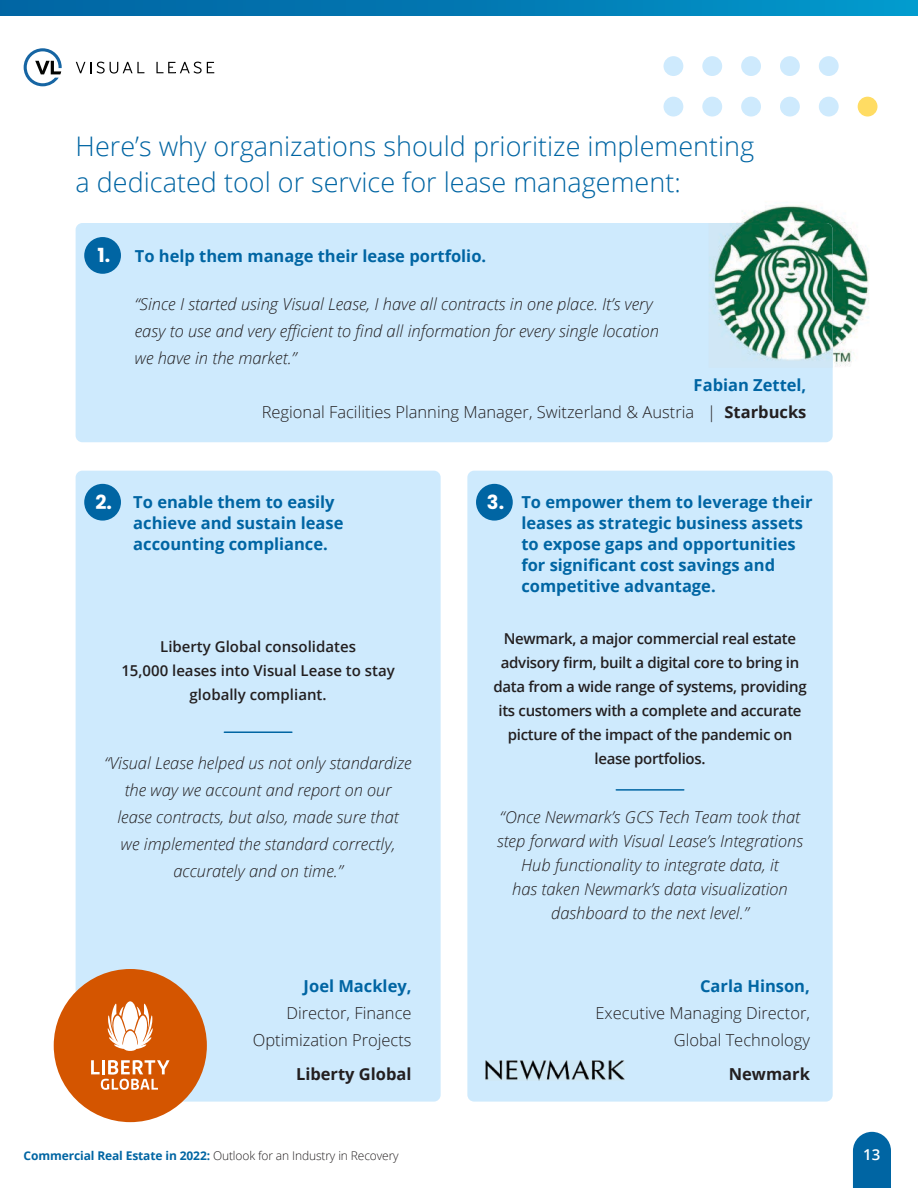
<style>
.page{position:relative;width:918px;height:1188px;background:#fff}
.page>*{position:absolute;margin:0;border:0;box-sizing:border-box;transform-origin:0 0}
.t1{font:300 27px/36px "Open Sans";color:#0065a3}
.t2{font:700 19.5px "Poppins";color:#fff}
.t3{font:italic 300 16.5px/27px "Open Sans";color:#231f20;text-align:center}
.t4{font:700 16.5px/21px "Open Sans";color:#0065a3}
.t5{font:300 16.5px/27px "Open Sans";color:#231f20;text-align:right}
.t6{font:700 16.5px "Open Sans";color:#231f20}
.t7{font:600 15px/24px "Open Sans";letter-spacing:-.02em;color:#231f20;text-align:center}
.t8{font:600 15px/24px "Open Sans";color:#231f20;text-align:center}
.t9{font:600 15px "Open Sans";color:#fff}
.t10{font:300 12px "Open Sans";letter-spacing:-.01em;color:#231f20}
.s1{font-weight:700;color:#0065a3}
.s2{font-weight:700}
</style>
<div class="page">
<svg style="left:76px;top:62px;width:15px;height:11px"></svg>
<svg style="left:97px;top:62px;width:47px;height:12px"></svg>
<svg style="left:156px;top:62px;width:58px;height:12px"></svg>
<svg style="left:24px;top:48px;width:38px;height:38px"></svg>
<svg style="left:0;top:0;width:918px;height:15px;background:#017bb4"></svg>
<svg style="left:853px;top:1132px;width:38px;height:56px;background:#126fa9"></svg>
<div style="left:76px;top:223px;width:757px;height:219px;background:#ceeafd;border-radius:7px"></div>
<div style="left:76px;top:471px;width:365px;height:631px;background:#ceeafd;border-radius:7px"></div>
<div style="left:467px;top:471px;width:366px;height:631px;background:#ceeafd;border-radius:7px"></div>
<div style="left:84px;top:237px;width:37px;height:37px;background:#0065a3;border-radius:50%"></div>
<div style="left:84px;top:484px;width:37px;height:37px;background:#0065a3;border-radius:50%"></div>
<div style="left:476px;top:484px;width:37px;height:37px;background:#0065a3;border-radius:50%"></div>
<img style="left:737px;top:205px;width:132px;height:162px">
<img style="left:709px;top:223px;width:124px;height:145px">
<div style="left:54px;top:969px;width:153px;height:153px;background:#d45500;border-radius:50%"></div>
<svg style="left:91px;top:1060px;width:79px;height:30px"></svg>
<svg style="left:107px;top:1001px;width:46px;height:50px"></svg>
<img style="left:486px;top:1060px;width:139px;height:20px">
<div style="left:858px;top:97px;width:19px;height:20px;background:#ffdc63;border-radius:50%"></div>
<div style="left:819px;top:97px;width:20px;height:20px;background:#ceeafd;border-radius:50%"></div>
<div style="left:780px;top:97px;width:20px;height:20px;background:#ceeafd;border-radius:50%"></div>
<div style="left:741px;top:97px;width:20px;height:20px;background:#ceeafd;border-radius:50%"></div>
<div style="left:702px;top:97px;width:20px;height:20px;background:#ceeafd;border-radius:50%"></div>
<div style="left:664px;top:97px;width:19px;height:20px;background:#ceeafd;border-radius:50%"></div>
<div style="left:819px;top:56px;width:20px;height:20px;background:#ceeafd;border-radius:50%"></div>
<div style="left:780px;top:56px;width:20px;height:20px;background:#ceeafd;border-radius:50%"></div>
<div style="left:741px;top:56px;width:20px;height:20px;background:#ceeafd;border-radius:50%"></div>
<div style="left:702px;top:56px;width:20px;height:20px;background:#ceeafd;border-radius:50%"></div>
<div style="left:664px;top:56px;width:19px;height:20px;background:#ceeafd;border-radius:50%"></div>
<hr style="left:224px;top:731px;width:68px;height:2px;background:#0065a3">
<hr style="left:616px;top:789px;width:68px;height:2px;background:#0065a3">
<h1 class="t1" style="left:76px;top:127px;width:680px">Here’s why organizations should prioritize implementing a dedicated tool or service for lease management:</h1>
<p class="t2" style="left:97px;top:244px;width:14px">1.</p>
<p class="t4" style="left:135px;top:245px;width:353px">To help them manage their lease portfolio.</p>
<p class="t3" style="left:135px;top:290px;width:526px;text-align:left">“Since I started using Visual Lease, I have all contracts in one place. It’s very easy to use and very efficient to find all information for every single location we have in the market.”</p>
<p class="t5" style="left:262px;top:371px;width:546px"><span class="s1">Fabian Zettel,<br></span>Regional Facilities Planning Manager, Switzerland &amp; Austria | <span class="s2">Starbucks</span></p>
<p class="t2" style="left:96px;top:491px;width:18px">2.</p>
<p class="t2" style="left:487px;top:491px;width:19px">3.</p>
<p class="t4" style="left:133px;top:491px;width:212px">To enable them to easily achieve and sustain lease accounting compliance.</p>
<p class="t4" style="left:521px;top:491px;width:293px">To empower them to leverage their leases as strategic business assets to expose gaps and opportunities for significant cost savings and competitive advantage.</p>
<p class="t8" style="left:121px;top:634px;width:275px">Liberty Global consolidates<br>15,000 leases into Visual Lease to stay globally compliant.</p>
<p class="t7" style="left:493px;top:626px;width:315px">Newmark, a major commercial real estate advisory firm, built a digital core to bring in data from a wide range of systems, providing its customers with a complete and accurate picture of the impact of the pandemic on lease portfolios.</p>
<p class="t3" style="left:104px;top:749px;width:309px">“Visual Lease helped us not only standardize the way we account and report on our<br>lease contracts, but also, made sure that<br>we implemented the standard correctly, accurately and on time.”</p>
<p class="t3" style="left:497px;top:804px;width:308px;line-height:24px">“Once Newmark’s GCS Tech Team took that step forward with Visual Lease’s Integrations Hub functionality to integrate data, it<br>has taken Newmark’s data visualization dashboard to the next level.”</p>
<p class="t4" style="left:304px;top:976px;width:109px">Joel Mackley,</p>
<p class="t5" style="left:253px;top:999px;width:160px">Director, Finance<br>Optimization Projects</p>
<p class="t6" style="left:296px;top:1063px;width:117px">Liberty Global</p>
<p class="t4" style="left:700px;top:976px;width:111px">Carla Hinson,</p>
<p class="t5" style="left:596px;top:999px;width:216px">Executive Managing Director,<br>Global Technology</p>
<p class="t6" style="left:729px;top:1063px;width:83px">Newmark</p>
<p class="t10" style="left:24px;top:1147px;width:377px"><span class="s1">Commercial Real Estate in 2022:</span> Outlook for an Industry in Recovery</p>
<p class="t9" style="left:863px;top:1144px;width:19px">13</p>
</div>
